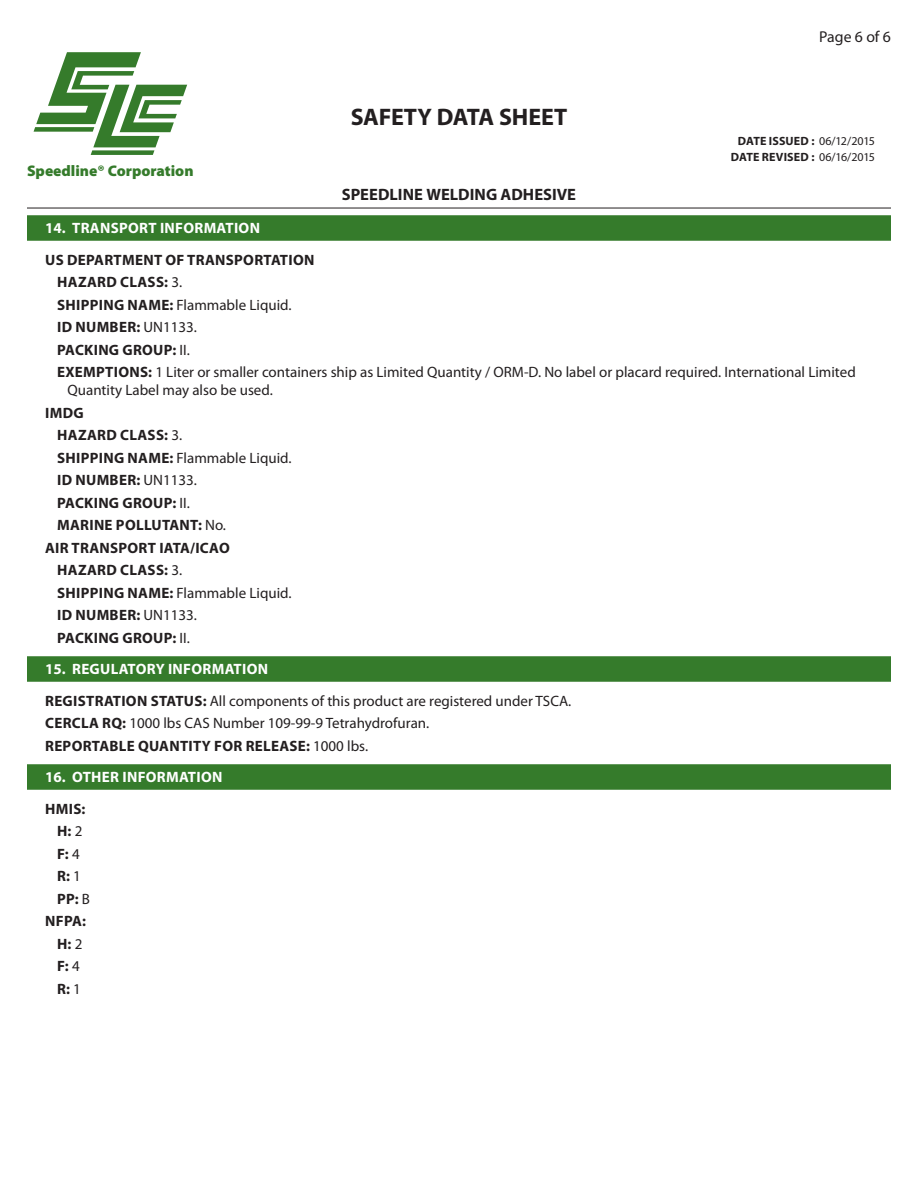
<style>
.page{position:relative;width:918px;height:1188px;background:#fff}
.page>*{position:absolute;margin:0;border:0;box-sizing:border-box;transform-origin:0 0}
.t1{font:700 24px "Myriad Pro";letter-spacing:-.01em;color:#231f20}
.t2{font:700 16.5px "Myriad Pro";letter-spacing:.005em;color:#231f20}
.t3{font:15.75px "Myriad Pro";color:#231f20}
.t4{font:900 15.45px "Myriad Pro";color:#357b2b}
._2_Indent_2{font:15px/18px "Myriad Pro";color:#231f20}
._2_Indent_2-2{font:700 15px "Myriad Pro";letter-spacing:.02em;color:#231f20}
._1_Indent_1{font:15px "Myriad Pro";color:#231f20}
._1_Indent_1-2{font:700 15px "Myriad Pro";letter-spacing:.02em;color:#231f20}
.t5{font:700 15px "Myriad Pro";letter-spacing:.02em;color:#fff}
.t6{font:700 12px/15.8px "Myriad Pro";letter-spacing:.01em;color:#231f20;text-align:center}
.s1{font-weight:400}
.s2{font-weight:700}
</style>
<div class="page">
<hr style="left:27px;top:208px;width:864px;height:1px;background:#231f20">
<svg style="left:34px;top:52px;width:153px;height:103px"></svg>
<div style="left:27px;top:215px;width:864px;height:26px;background:#357b2b"></div>
<div style="left:27px;top:656px;width:864px;height:26px;background:#357b2b"></div>
<div style="left:27px;top:764px;width:864px;height:26px;background:#357b2b"></div>
<p class="t4" style="left:27px;top:161px;width:168px">Speedline® Corporation</p>
<h1 class="t1" style="left:351px;top:101px;width:218px">SAFETY DATA SHEET</h1>
<p class="t2" style="left:342px;top:184px;width:236px">SPEEDLINE WELDING ADHESIVE</p>
<p class="t3" style="left:819px;top:27px;width:73px">Page 6 of 6</p>
<p class="t6" style="left:731px;top:133px;width:146px">DATE ISSUED : <span class="s1">06/12/2015<br></span>DATE REVISED : <span class="s1">06/16/2015</span></p>
<p class="t5" style="left:45px;top:218px;width:216px">14. TRANSPORT INFORMATION</p>
<p class="_1_Indent_1-2" style="left:45px;top:250px;width:271px">US DEPARTMENT OF TRANSPORTATION</p>
<p class="_2_Indent_2-2" style="left:57px;top:272px;width:126px">HAZARD CLASS: <span class="s1">3.</span></p>
<p class="_2_Indent_2" style="left:57px;top:295px;width:236px"><span class="s2">SHIPPING NAME:</span> Flammable Liquid.</p>
<p class="_2_Indent_2-2" style="left:57px;top:317px;width:141px">ID NUMBER: <span class="s1">UN1133.</span></p>
<p class="_2_Indent_2-2" style="left:57px;top:340px;width:134px">PACKING GROUP: <span class="s1">II.</span></p>
<p class="_2_Indent_2" style="left:68px;top:363px;width:790px;text-indent:-10px"><span class="s2">EXEMPTIONS:</span> 1 Liter or smaller containers ship as Limited Quantity / ORM-D. No label or placard required. International Limited<br>Quantity Label may also be used.</p>
<p class="_1_Indent_1-2" style="left:45px;top:403px;width:40px">IMDG</p>
<p class="_2_Indent_2-2" style="left:57px;top:425px;width:126px">HAZARD CLASS: <span class="s1">3.</span></p>
<p class="_2_Indent_2" style="left:57px;top:448px;width:236px"><span class="s2">SHIPPING NAME:</span> Flammable Liquid.</p>
<p class="_2_Indent_2-2" style="left:57px;top:470px;width:141px">ID NUMBER: <span class="s1">UN1133.</span></p>
<p class="_2_Indent_2-2" style="left:57px;top:493px;width:134px">PACKING GROUP: <span class="s1">II.</span></p>
<p class="_2_Indent_2-2" style="left:57px;top:515px;width:170px">MARINE POLLUTANT: <span class="s1">No.</span></p>
<p class="_1_Indent_1-2" style="left:45px;top:538px;width:186px">AIR TRANSPORT IATA/ICAO</p>
<p class="_2_Indent_2-2" style="left:57px;top:560px;width:126px">HAZARD CLASS: <span class="s1">3.</span></p>
<p class="_2_Indent_2" style="left:57px;top:583px;width:236px"><span class="s2">SHIPPING NAME:</span> Flammable Liquid.</p>
<p class="_2_Indent_2-2" style="left:57px;top:605px;width:141px">ID NUMBER: <span class="s1">UN1133.</span></p>
<p class="_2_Indent_2-2" style="left:57px;top:628px;width:134px">PACKING GROUP: <span class="s1">II.</span></p>
<p class="t5" style="left:45px;top:659px;width:224px">15. REGULATORY INFORMATION</p>
<p class="_1_Indent_1" style="left:45px;top:691px;width:528px"><span class="s2">REGISTRATION STATUS:</span> All components of this product are registered under TSCA.</p>
<p class="_1_Indent_1" style="left:45px;top:714px;width:386px"><span class="s2">CERCLA RQ:</span> 1000 lbs CAS Number 109-99-9 Tetrahydrofuran.</p>
<p class="_1_Indent_1-2" style="left:45px;top:736px;width:324px">REPORTABLE QUANTITY FOR RELEASE: <span class="s1">1000 lbs.</span></p>
<p class="t5" style="left:45px;top:767px;width:179px">16. OTHER INFORMATION</p>
<p class="_1_Indent_1-2" style="left:45px;top:799px;width:42px">HMIS:</p>
<p class="_2_Indent_2-2" style="left:57px;top:821px;width:27px">H: <span class="s1">2</span></p>
<p class="_2_Indent_2-2" style="left:57px;top:844px;width:24px">F: <span class="s1">4</span></p>
<p class="_2_Indent_2-2" style="left:57px;top:866px;width:25px">R: <span class="s1">1</span></p>
<p class="_2_Indent_2-2" style="left:57px;top:889px;width:34px">PP: <span class="s1">B</span></p>
<p class="_1_Indent_1-2" style="left:45px;top:911px;width:42px">NFPA:</p>
<p class="_2_Indent_2-2" style="left:57px;top:934px;width:27px">H: <span class="s1">2</span></p>
<p class="_2_Indent_2-2" style="left:57px;top:956px;width:24px">F: <span class="s1">4</span></p>
<p class="_2_Indent_2-2" style="left:57px;top:979px;width:25px">R: <span class="s1">1</span></p>
</div>
